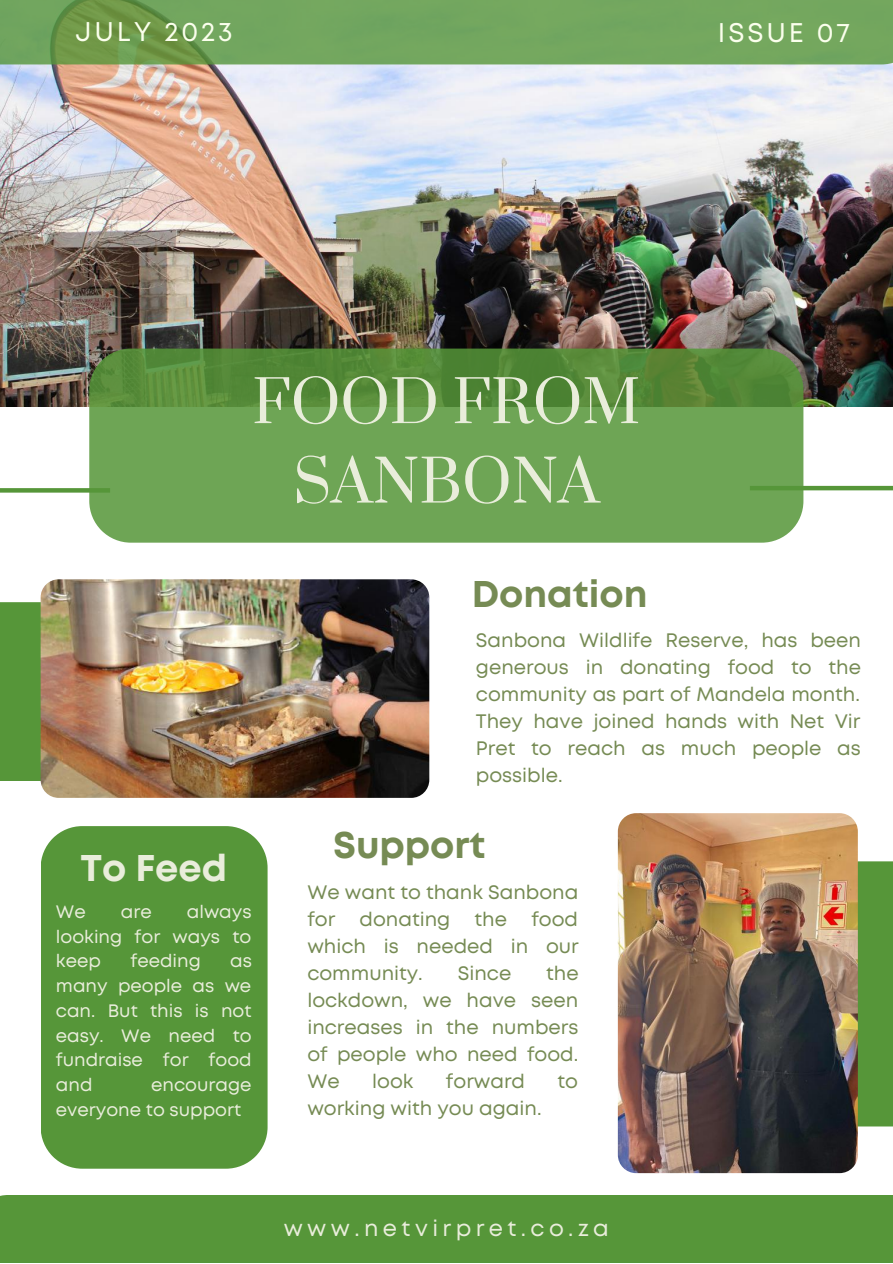
<style>
.page{position:relative;width:893px;height:1264px;background:#fff}
.page>*{position:absolute;margin:0;border:0;box-sizing:border-box;transform-origin:0 0}
.t1{font:57.3px/79.3px "Prata";color:#e9eddb;text-align:center}
.t2{font:700 37.2px "Mont";color:#768b54}
.t3{font:700 37.2px "Mont";color:#e9eddb}
.t4{font:27px "Mont";letter-spacing:.11em;color:#fbffed}
.t5{font:22.5px "Mont";letter-spacing:.2em;color:#e9eddb}
.t6{font:19.5px/27px "Mont";color:#768b54;text-align:justify}
.t7{font:18px/24.8px "Mont";color:#e9eddb;text-align:justify}
</style>
<div class="page">
<img style="left:0;top:64px;width:892px;height:342px">
<svg style="left:0;top:488px;width:89px;height:4px"></svg>
<hr style="left:749px;top:486px;width:143px;height:4px;background:#569639">
<svg style="left:89px;top:348px;width:714px;height:194px;background:#689d4f"></svg>
<div style="left:0;top:1194px;width:892px;height:68px;background:#569639"></div>
<svg style="left:0;top:0;width:892px;height:64px;background:#71a45b"></svg>
<div style="left:0;top:602px;width:41px;height:179px;background:#569639"></div>
<img style="left:41px;top:579px;width:388px;height:219px;border-radius:18px">
<div style="left:857px;top:861px;width:35px;height:265px;background:#569639"></div>
<img style="left:617px;top:813px;width:240px;height:360px;border-radius:18px">
<div style="left:41px;top:826px;width:226px;height:342px;background:#569639"></div>
<h3 class="t4" style="left:75px;top:22px;width:159px">JULY 2023</h3>
<h3 class="t4" style="left:717px;top:22px;width:133px">ISSUE 07</h3>
<h1 class="t1" style="left:252px;top:365px;width:389px">FOOD FROM<br>SANBONA</h1>
<h2 class="t3" style="left:81px;top:853px;width:148px">To Feed</h2>
<p class="t7" style="left:56px;top:900px;width:31px">We</p>
<p class="t7" style="left:121px;top:900px;width:32px">are</p>
<p class="t7" style="left:56px;top:900px;width:197px;text-indent:131px">always looking for ways to keep</p>
<p class="t7" style="left:130px;top:949px;width:72px">feeding</p>
<p class="t7" style="left:56px;top:949px;width:198px;text-indent:174px">as many people as we can. But this is not easy. We need to fundraise for food and</p>
<p class="t7" style="left:56px;top:1073px;width:197px;text-indent:95px">encourage everyone to support</p>
<h2 class="t2" style="left:471px;top:580px;width:177px">Donation</h2>
<p class="t6" style="left:476px;top:628px;width:386px">Sanbona Wildlife Reserve, has been generous in donating food to the community as part of Mandela month.<br>They have joined hands with Net Vir Pret to reach as much people as possible.</p>
<h2 class="t2" style="left:333px;top:831px;width:154px">Support</h2>
<p class="t6" style="left:307px;top:880px;width:273px">We want to thank Sanbona for donating the food which is needed in our community.</p>
<p class="t6" style="left:307px;top:960px;width:273px;text-indent:239px">the lockdown, we have seen increases in the numbers of people who need food.<br>We</p>
<p class="t6" style="left:458px;top:960px;width:55px">Since</p>
<p class="t6" style="left:372px;top:1068px;width:43px">look</p>
<p class="t6" style="left:446px;top:1068px;width:81px">forward</p>
<p class="t6" style="left:557px;top:1068px;width:22px">to</p>
<p class="t6" style="left:307px;top:1095px;width:236px">working with you again.</p>
<p class="t5" style="left:284px;top:1219px;width:327px">www.netvirpret.co.za</p>
</div>
